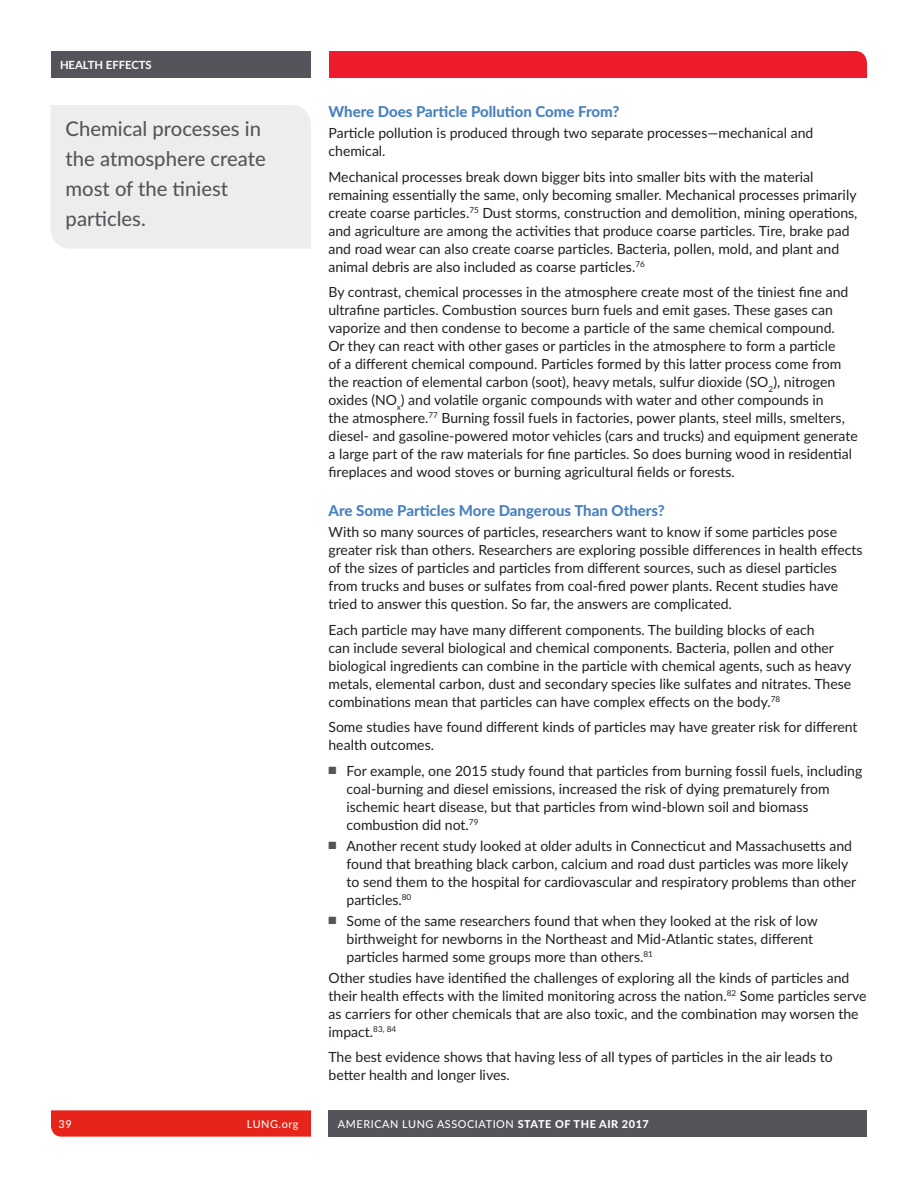
<style>
.page{position:relative;width:918px;height:1188px;background:#fff}
.page>*{position:absolute;margin:0;border:0;box-sizing:border-box;transform-origin:0 0}
.Page_Caption_Black{font:500 20.25px/30px "Lato";color:#54555a}
.Front_Matter_Sub-hea{font:800 15px "Lato";color:#4a81bf}
.Front_Matter_Body{font:14.1px/18px "Lato";color:#231f20}
.t1{font:700 11.25px "Lato";color:#fff}
.t2{font:500 10.8px "Lato";letter-spacing:.05em;color:#fff}
.s1{color:#54555a}
.s2{font-weight:800}
</style>
<div class="page">
<div style="left:329px;top:1110px;width:538px;height:27px;background:#54555a"></div>
<div style="left:329px;top:51px;width:538px;height:27px;background:#ee1b2c"></div>
<svg style="left:51px;top:1110px;width:260px;height:27px;background:#e72a20"></svg>
<div style="left:51px;top:51px;width:260px;height:27px;background:#54555a"></div>
<div style="left:51px;top:105px;width:260px;height:144px;background:#eeedee"></div>
<p class="t1" style="left:60px;top:57px;width:93px">HEALTH EFFECTS</p>
<p class="Page_Caption_Black" style="left:66px;top:113px;width:202px">Chemical processes in the atmosphere create most of the tiniest particles.</p>
<p class="Front_Matter_Sub-hea" style="left:328px;top:100px;width:292px">Where Does Particle Pollution Come From?</p>
<p class="Front_Matter_Body" style="left:328px;top:123px;width:486px">Particle pollution is produced through two separate processes—mechanical and chemical.</p>
<p class="Front_Matter_Body" style="left:328px;top:167px;width:530px">Mechanical processes break down bigger bits into smaller bits with the material remaining essentially the same, only becoming smaller. Mechanical processes primarily create coarse particles.<sup>75</sup> Dust storms, construction and demolition, mining operations, and agriculture are among the activities that produce coarse particles. Tire, brake pad and road wear can also create coarse particles. Bacteria, pollen, mold, and plant and animal debris are also included as coarse particles.<sup>76</sup></p>
<p class="Front_Matter_Body" style="left:328px;top:282px;width:531px">By contrast, chemical processes in the atmosphere create most of the tiniest fine and ultrafine particles. Combustion sources burn fuels and emit gases. These gases can vaporize and then condense to become a particle of the same chemical compound.<br>Or they can react with other gases or particles in the atmosphere to form a particle<br>of a different chemical compound. Particles formed by this latter process come from the reaction of elemental carbon (soot), heavy metals, sulfur dioxide (SO<sub>2</sub>), nitrogen oxides (NO<sub>x</sub>) and volatile organic compounds with water and other compounds in<br>the atmosphere.<sup>77</sup> Burning fossil fuels in factories, power plants, steel mills, smelters, diesel- and gasoline-powered motor vehicles (cars and trucks) and equipment generate a large part of the raw materials for fine particles. So does burning wood in residential fireplaces and wood stoves or burning agricultural fields or forests.</p>
<p class="Front_Matter_Sub-hea" style="left:328px;top:499px;width:338px">Are Some Particles More Dangerous Than Others?</p>
<p class="Front_Matter_Body" style="left:328px;top:522px;width:536px">With so many sources of particles, researchers want to know if some particles pose greater risk than others. Researchers are exploring possible differences in health effects of the sizes of particles and particles from different sources, such as diesel particles from trucks and buses or sulfates from coal-fired power plants. Recent studies have tried to answer this question. So far, the answers are complicated.</p>
<p class="Front_Matter_Body" style="left:328px;top:620px;width:524px">Each particle may have many different components. The building blocks of each<br>can include several biological and chemical components. Bacteria, pollen and other biological ingredients can combine in the particle with chemical agents, such as heavy metals, elemental carbon, dust and secondary species like sulfates and nitrates. These combinations mean that particles can have complex effects on the body.<sup>78</sup></p>
<p class="Front_Matter_Body" style="left:328px;top:717px;width:531px">Some studies have found different kinds of particles may have greater risk for different health outcomes.</p>
<p class="Front_Matter_Body" style="left:346px;top:761px;width:517px;text-indent:-18px"><span class="s1">■</span> For example, one 2015 study found that particles from burning fossil fuels, including coal-burning and diesel emissions, increased the risk of dying prematurely from ischemic heart disease, but that particles from wind-blown soil and biomass combustion did not.<sup>79</sup></p>
<p class="Front_Matter_Body" style="left:346px;top:836px;width:511px;text-indent:-18px"><span class="s1">■</span> Another recent study looked at older adults in Connecticut and Massachusetts and found that breathing black carbon, calcium and road dust particles was more likely to send them to the hospital for cardiovascular and respiratory problems than other particles.<sup>80</sup></p>
<p class="Front_Matter_Body" style="left:346px;top:911px;width:473px;text-indent:-18px"><span class="s1">■</span> Some of the same researchers found that when they looked at the risk of low birthweight for newborns in the Northeast and Mid-Atlantic states, different particles harmed some groups more than others.<sup>81</sup></p>
<p class="Front_Matter_Body" style="left:328px;top:968px;width:540px">Other studies have identified the challenges of exploring all the kinds of particles and their health effects with the limited monitoring across the nation.<sup>82</sup> Some particles serve as carriers for other chemicals that are also toxic, and the combination may worsen the impact.<sup>83,</sup> <sup>84</sup></p>
<p class="Front_Matter_Body" style="left:328px;top:1047px;width:506px">The best evidence shows that having less of all types of particles in the air leads to better health and longer lives.</p>
<p class="t2" style="left:58px;top:1116px;width:15px">39</p>
<p class="t2" style="left:247px;top:1116px;width:53px">LUNG.org</p>
<p class="t2" style="left:338px;top:1116px;width:312px">AMERICAN LUNG ASSOCIATION <span class="s2">STATE OF THE AIR 2017</span></p>
</div>
